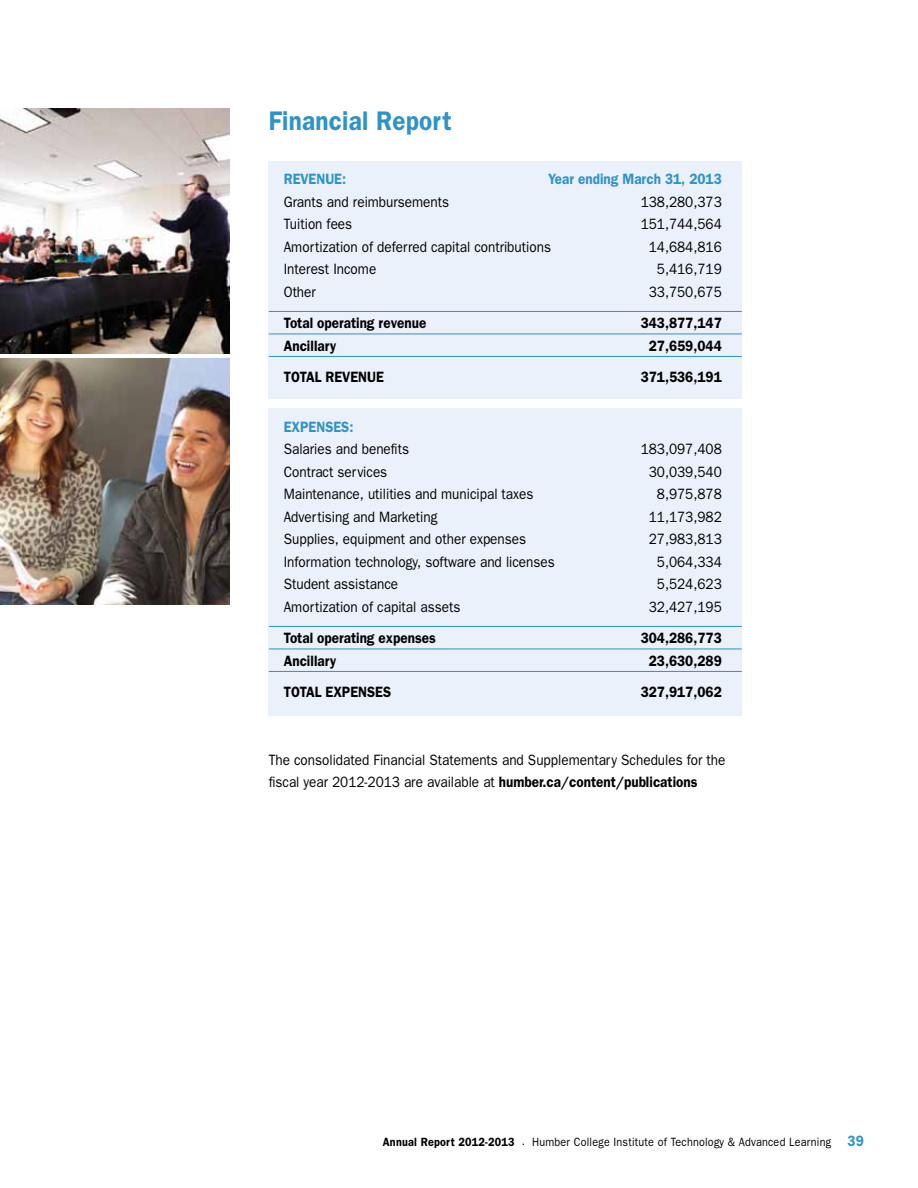
<style>
.page{position:relative;width:918px;height:1188px;background:#fff}
.page>*{position:absolute;margin:0;border:0;box-sizing:border-box;transform-origin:0 0}
.t1{font:600 27px "Franklin Gothic";letter-spacing:.01em;color:#2f93c6;scale:.9 1}
.t2{font:15px/22.5px "Franklin Gothic";color:#000;scale:.9 1}
.t3{font:600 15px "Franklin Gothic";color:#000;scale:.9 1}
.t4{font:600 15px "Franklin Gothic";color:#2f93c6;scale:.9 1}
.t5{font:12px "Franklin Gothic";letter-spacing:.02em;color:#000;scale:.9 1}
.s1{font-weight:600}
.s2{font-weight:600;font-size:15px;color:#2f93c6}
</style>
<div class="page">
<img style="left:0;top:108px;width:230px;height:246px">
<img style="left:0;top:359px;width:230px;height:245px">
<div style="left:269px;top:408px;width:473px;height:307px;background:#ebf1fa"></div>
<div style="left:269px;top:161px;width:473px;height:238px;background:#ebf1fa"></div>
<hr style="left:269px;top:311px;width:473px;height:1px;background:#2f93c6">
<hr style="left:269px;top:334px;width:473px;height:1px;background:#2f93c6">
<hr style="left:269px;top:356px;width:473px;height:1px;background:#2f93c6">
<hr style="left:269px;top:626px;width:473px;height:1px;background:#2f93c6">
<hr style="left:269px;top:649px;width:473px;height:1px;background:#2f93c6">
<hr style="left:269px;top:671px;width:473px;height:1px;background:#2f93c6">
<h1 class="t1" style="left:269px;top:105px;width:205px">Financial Report</h1>
<p class="t4" style="left:284px;top:170px;width:71px">REVENUE:</p>
<p class="t4" style="left:548px;top:170px;width:194px">Year ending March 31, 2013</p>
<p class="t2" style="left:284px;top:190px;width:185px">Grants and reimbursements</p>
<p class="t2" style="left:641px;top:190px;width:91px">138,280,373</p>
<p class="t2" style="left:284px;top:212px;width:78px">Tuition fees</p>
<p class="t2" style="left:641px;top:212px;width:91px">151,744,564</p>
<p class="t2" style="left:284px;top:235px;width:298px">Amortization of deferred capital contributions</p>
<p class="t2" style="left:649px;top:235px;width:83px">14,684,816</p>
<p class="t2" style="left:284px;top:257px;width:104px">Interest Income</p>
<p class="t2" style="left:657px;top:257px;width:73px">5,416,719</p>
<p class="t2" style="left:284px;top:280px;width:37px">Other</p>
<p class="t2" style="left:649px;top:280px;width:83px">33,750,675</p>
<p class="t3" style="left:284px;top:314px;width:160px">Total operating revenue</p>
<p class="t3" style="left:641px;top:314px;width:91px">343,877,147</p>
<p class="t3" style="left:284px;top:337px;width:60px">Ancillary</p>
<p class="t3" style="left:649px;top:337px;width:83px">27,659,044</p>
<p class="t3" style="left:284px;top:368px;width:113px">TOTAL REVENUE</p>
<p class="t3" style="left:641px;top:368px;width:91px">371,536,191</p>
<p class="t4" style="left:284px;top:418px;width:79px">EXPENSES:</p>
<p class="t2" style="left:284px;top:437px;width:141px">Salaries and benefits</p>
<p class="t2" style="left:641px;top:437px;width:91px">183,097,408</p>
<p class="t2" style="left:284px;top:460px;width:117px">Contract services</p>
<p class="t2" style="left:649px;top:460px;width:83px">30,039,540</p>
<p class="t2" style="left:284px;top:482px;width:279px">Maintenance, utilities and municipal taxes</p>
<p class="t2" style="left:657px;top:482px;width:73px">8,975,878</p>
<p class="t2" style="left:284px;top:505px;width:172px">Advertising and Marketing</p>
<p class="t2" style="left:649px;top:505px;width:83px">11,173,982</p>
<p class="t2" style="left:284px;top:527px;width:271px">Supplies, equipment and other expenses</p>
<p class="t2" style="left:649px;top:527px;width:83px">27,983,813</p>
<p class="t2" style="left:284px;top:550px;width:303px">Information technology, software and licenses</p>
<p class="t2" style="left:657px;top:550px;width:73px">5,064,334</p>
<p class="t2" style="left:284px;top:572px;width:129px">Student assistance</p>
<p class="t2" style="left:657px;top:572px;width:73px">5,524,623</p>
<p class="t2" style="left:284px;top:595px;width:198px">Amortization of capital assets</p>
<p class="t2" style="left:649px;top:595px;width:83px">32,427,195</p>
<p class="t3" style="left:284px;top:629px;width:170px">Total operating expenses</p>
<p class="t3" style="left:641px;top:629px;width:91px">304,286,773</p>
<p class="t3" style="left:284px;top:652px;width:60px">Ancillary</p>
<p class="t3" style="left:649px;top:652px;width:83px">23,630,289</p>
<p class="t3" style="left:284px;top:683px;width:121px">TOTAL EXPENSES</p>
<p class="t3" style="left:641px;top:683px;width:91px">327,917,062</p>
<p class="t2" style="left:269px;top:748px;width:509px">The consolidated Financial Statements and Supplementary Schedules for the fiscal year 2012-2013 are available at <span class="s1">humber.ca/content/publications</span></p>
<p class="t5" style="left:383px;top:1135px;width:536px"><span class="s1">Annual Report 2012-2013</span> . Humber College Institute of Technology &amp; Advanced Learning <span class="s2">39</span></p>
</div>
